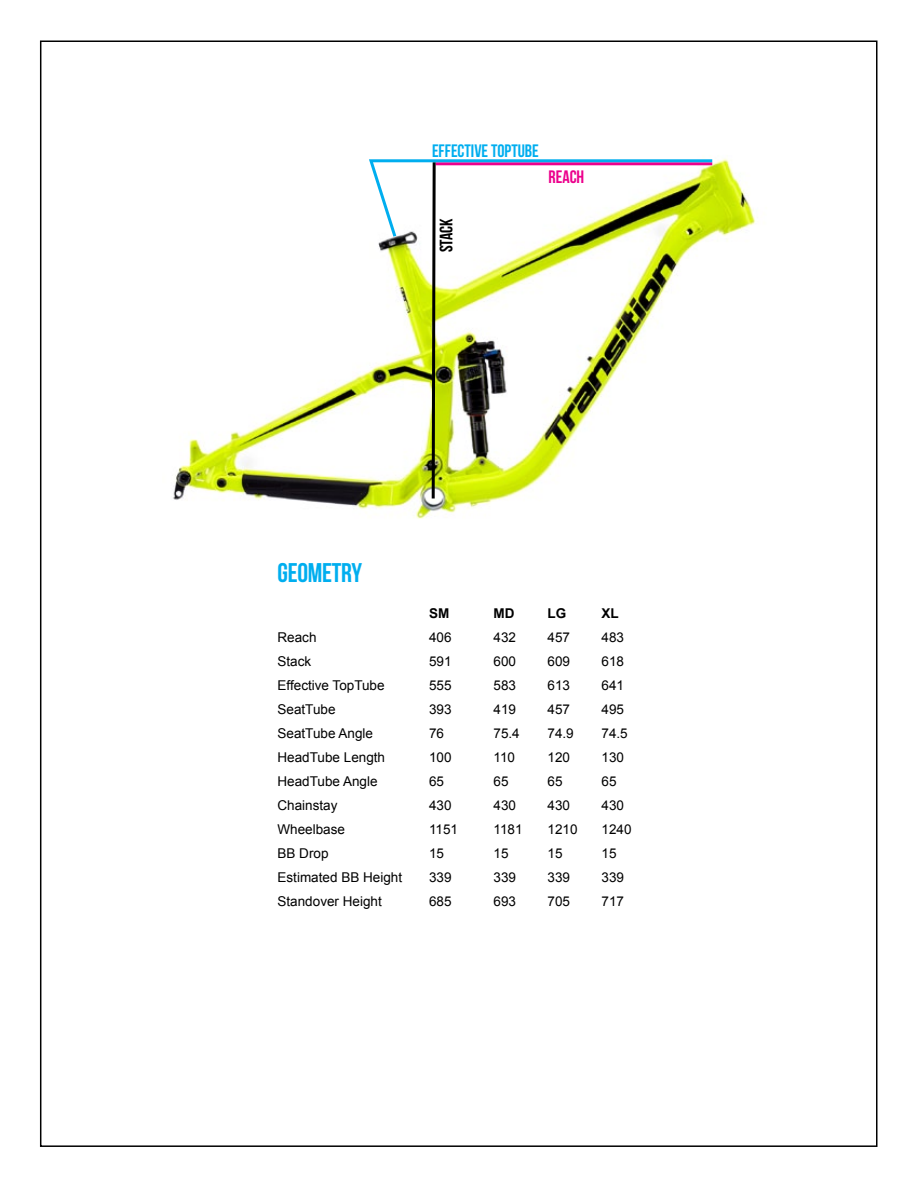
<style>
.page{position:relative;width:918px;height:1188px;background:#fff}
.page>*{position:absolute;margin:0;border:0;box-sizing:border-box;transform-origin:0 0}
.t1{font:27px "Bebas Neue";letter-spacing:-.01em;color:#00aeef}
.t2{font:18px "Bebas Neue";color:#00aeef}
.t3{font:18px "Bebas Neue";color:#ec008c}
.t4{font:18px "Bebas Neue";color:#000}
.t5{font:13.5px "Arial";color:#000}
.t6{font:700 13.5px "Arial";color:#000}
</style>
<div class="page">
<img style="left:173px;top:158px;width:583px;height:361px">
<svg style="left:367px;top:158px;width:348px;height:344px"></svg>
<h2 class="t2" style="left:432px;top:141px;width:108px">EFFECTIVE TOPTUBE</h2>
<h2 class="t3" style="left:549px;top:167px;width:37px">REACH</h2>
<h2 class="t4" style="left:437px;top:252px;width:36px;rotate:-90deg">STACK</h2>
<h1 class="t1" style="left:278px;top:558px;width:86px">GEOMETRY</h1>
<p class="t6" style="left:429px;top:604px;width:22px">SM</p>
<p class="t6" style="left:494px;top:604px;width:22px">MD</p>
<p class="t6" style="left:548px;top:604px;width:20px">LG</p>
<p class="t6" style="left:602px;top:604px;width:19px">XL</p>
<p class="t5" style="left:278px;top:628px;width:41px">Reach</p>
<p class="t5" style="left:429px;top:628px;width:24px">406</p>
<p class="t5" style="left:494px;top:628px;width:24px">432</p>
<p class="t5" style="left:548px;top:628px;width:24px">457</p>
<p class="t5" style="left:602px;top:628px;width:24px">483</p>
<p class="t5" style="left:278px;top:652px;width:35px">Stack</p>
<p class="t5" style="left:429px;top:652px;width:24px">591</p>
<p class="t5" style="left:494px;top:652px;width:24px">600</p>
<p class="t5" style="left:548px;top:652px;width:24px">609</p>
<p class="t5" style="left:602px;top:652px;width:24px">618</p>
<p class="t5" style="left:278px;top:676px;width:109px">Effective TopTube</p>
<p class="t5" style="left:429px;top:676px;width:24px">555</p>
<p class="t5" style="left:494px;top:676px;width:24px">583</p>
<p class="t5" style="left:548px;top:676px;width:24px">613</p>
<p class="t5" style="left:602px;top:676px;width:24px">641</p>
<p class="t5" style="left:278px;top:700px;width:60px">SeatTube</p>
<p class="t5" style="left:429px;top:700px;width:24px">393</p>
<p class="t5" style="left:494px;top:700px;width:24px">419</p>
<p class="t5" style="left:548px;top:700px;width:24px">457</p>
<p class="t5" style="left:602px;top:700px;width:24px">495</p>
<p class="t5" style="left:278px;top:724px;width:97px">SeatTube Angle</p>
<p class="t5" style="left:429px;top:724px;width:17px">76</p>
<p class="t5" style="left:494px;top:724px;width:28px">75.4</p>
<p class="t5" style="left:548px;top:724px;width:28px">74.9</p>
<p class="t5" style="left:602px;top:724px;width:28px">74.5</p>
<p class="t5" style="left:278px;top:748px;width:109px">HeadTube Length</p>
<p class="t5" style="left:429px;top:748px;width:24px">100</p>
<p class="t5" style="left:494px;top:748px;width:23px">110</p>
<p class="t5" style="left:548px;top:748px;width:24px">120</p>
<p class="t5" style="left:602px;top:748px;width:24px">130</p>
<p class="t5" style="left:278px;top:772px;width:102px">HeadTube Angle</p>
<p class="t5" style="left:429px;top:772px;width:17px">65</p>
<p class="t5" style="left:494px;top:772px;width:17px">65</p>
<p class="t5" style="left:548px;top:772px;width:17px">65</p>
<p class="t5" style="left:602px;top:772px;width:17px">65</p>
<p class="t5" style="left:278px;top:796px;width:62px">Chainstay</p>
<p class="t5" style="left:429px;top:796px;width:24px">430</p>
<p class="t5" style="left:494px;top:796px;width:24px">430</p>
<p class="t5" style="left:548px;top:796px;width:24px">430</p>
<p class="t5" style="left:602px;top:796px;width:24px">430</p>
<p class="t5" style="left:278px;top:820px;width:69px">Wheelbase</p>
<p class="t5" style="left:429px;top:820px;width:31px">1151</p>
<p class="t5" style="left:494px;top:820px;width:31px">1181</p>
<p class="t5" style="left:548px;top:820px;width:32px">1210</p>
<p class="t5" style="left:602px;top:820px;width:32px">1240</p>
<p class="t5" style="left:278px;top:844px;width:53px">BB Drop</p>
<p class="t5" style="left:429px;top:844px;width:17px">15</p>
<p class="t5" style="left:494px;top:844px;width:17px">15</p>
<p class="t5" style="left:548px;top:844px;width:17px">15</p>
<p class="t5" style="left:602px;top:844px;width:17px">15</p>
<p class="t5" style="left:278px;top:868px;width:126px">Estimated BB Height</p>
<p class="t5" style="left:429px;top:868px;width:24px">339</p>
<p class="t5" style="left:494px;top:868px;width:24px">339</p>
<p class="t5" style="left:548px;top:868px;width:24px">339</p>
<p class="t5" style="left:602px;top:868px;width:24px">339</p>
<p class="t5" style="left:278px;top:892px;width:106px">Standover Height</p>
<p class="t5" style="left:429px;top:892px;width:24px">685</p>
<p class="t5" style="left:494px;top:892px;width:24px">693</p>
<p class="t5" style="left:548px;top:892px;width:24px">705</p>
<p class="t5" style="left:602px;top:892px;width:24px">717</p>
</div>
